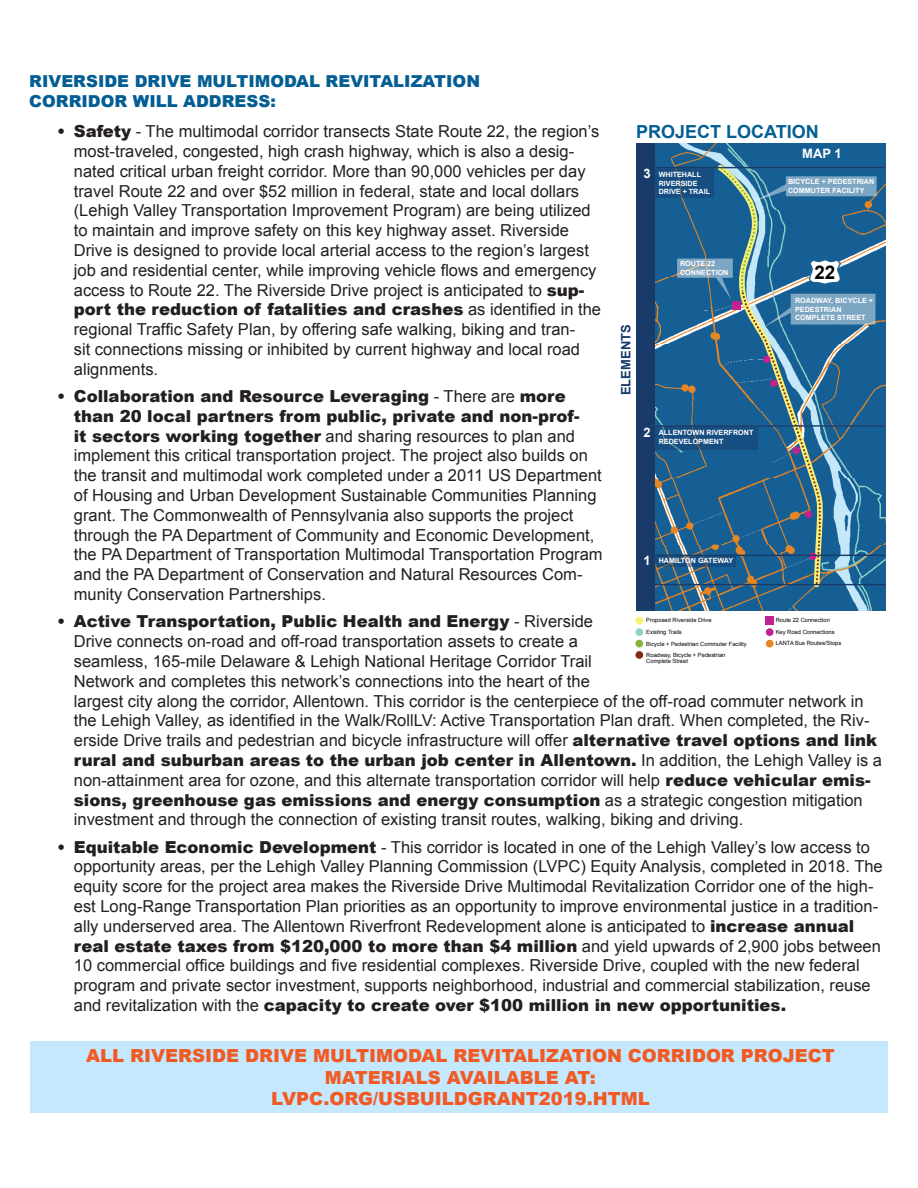
<style>
.page{position:relative;width:918px;height:1188px;background:#fff}
.page>*{position:absolute;margin:0;border:0;box-sizing:border-box;transform-origin:0 0}
.t1{font:700 18.9px "Arial";color:#050504}
.t2{font:900 18px/21.6px "Arial";color:#f15a24;text-align:center}
.t3{font:700 18px "Arial";color:#045e93}
.t4{font:16.5px/19.8px "Arial";color:#231f20}
.t5{font:900 16.5px/19.8px "Arial";color:#045e93}
.t6{font:700 12.9px "Arial";color:#183b6a}
.t7{font:700 12.9px "Arial";color:#fff}
.t8{font:10.65px "ESRI Default Marker";color:#c42190}
.t9{font:700 7.2px/8.7px "Arial";color:#fff}
.t10{font:5.7px/11.4px "Arial";color:#050504}
.s1{font-weight:900}
.s2{font-family:"ESRI Default Marker";font-weight:400;font-size:37.5px;color:#fff}
.s3{font-family:"ESRI Default Marker";font-weight:400;font-size:37.5px;color:#155f94}
.s4{font-size:12.9px}
</style>
<div class="page">
<div style="left:30px;top:1042px;width:858px;height:71px;background:#c4e8fd"></div>
<img style="left:654px;top:143px;width:232px;height:467px">
<div style="left:766px;top:628px;width:8px;height:8px;background:#c42190;border-radius:50%"></div>
<div style="left:766px;top:640px;width:8px;height:7px;background:#e68524;border-radius:50%"></div>
<div style="left:635px;top:628px;width:8px;height:8px;background:#92d3c8;border-radius:50%"></div>
<div style="left:635px;top:617px;width:8px;height:8px;background:#f6f177;border-radius:50%"></div>
<div style="left:635px;top:640px;width:8px;height:7px;background:#87b03f;border-radius:50%"></div>
<div style="left:635px;top:651px;width:8px;height:8px;background:#822a18;border-radius:50%"></div>
<div style="left:636px;top:143px;width:18px;height:467px;background:#183b6a"></div>
<div style="left:654px;top:168px;width:60px;height:30px;background:#164e81"></div>
<svg style="left:654px;top:427px;width:23px;height:22px"></svg>
<svg style="left:654px;top:556px;width:23px;height:11px"></svg>
<hr style="left:653px;top:167px;width:233px;height:1px;background:#183b6a">
<hr style="left:653px;top:425px;width:233px;height:2px;background:#183b6a">
<hr style="left:653px;top:555px;width:233px;height:1px;background:#183b6a">
<hr style="left:653px;top:584px;width:233px;height:1px;background:#183b6a">
<div style="left:766px;top:617px;width:8px;height:8px;background:#c42190"></div>
<svg style="left:677px;top:160px;width:200px;height:430px"></svg>
<p class="t5" style="left:29px;top:71px;width:452px">RIVERSIDE DRIVE MULTIMODAL REVITALIZATION<br>CORRIDOR WILL ADDRESS:</p>
<p class="t4" style="left:74px;top:122px;width:529px;text-indent:-16px"><span class="s1">• Safety</span> - The multimodal corridor transects State Route 22, the region’s most-traveled, congested, high crash highway, which is also a desig&shy;nated critical urban freight corridor. More than 90,000 vehicles per day travel Route 22 and over $52 million in federal, state and local dollars (Lehigh Valley Transportation Improvement Program) are being utilized to maintain and improve safety on this key highway asset. Riverside Drive is designed to provide local arterial access to the region’s largest job and residential center, while improving vehicle flows and emergency access to Route 22. The Riverside Drive project is anticipated to <span class="s1">sup&shy;port the reduction of fatalities and crashes</span> as identified in the regional Traffic Safety Plan, by offering safe walking, biking and tran-<br>sit connections missing or inhibited by current highway and local road alignments.</p>
<p class="t4" style="left:74px;top:386px;width:530px;text-indent:-16px"><span class="s1">• Collaboration and Resource Leveraging</span> - There are <span class="s1">more than 20 local partners from public, private and non-prof-<br>it sectors working together</span> and sharing resources to plan and implement this critical transportation project. The project also builds on the transit and multimodal work completed under a 2011 US Department of Housing and Urban Development Sustainable Communities Planning grant. The Commonwealth of Pennsylvania also supports the project through the PA Department of Community and Economic Development, the PA Department of Transportation Multimodal Transportation Program and the PA Department of Conservation and Natural Resources Com&shy;munity Conservation Partnerships.</p>
<p class="t4" style="left:74px;top:612px;width:810px;text-indent:-16px"><span class="s1">• Active Transportation, Public Health and Energy</span> - Riverside<br>Drive connects on-road and off-road transportation assets to create a<br>seamless, 165-mile Delaware &amp; Lehigh National Heritage Corridor Trail<br>Network and completes this network’s connections into the heart of the<br>largest city along the corridor, Allentown. This corridor is the centerpiece of the off-road commuter network in the Lehigh Valley, as identified in the Walk/RollLV: Active Transportation Plan draft. When completed, the Riv&shy;erside Drive trails and pedestrian and bicycle infrastructure will offer <span class="s1">alternative travel options and link rural and suburban areas to the urban job center in Allentown.</span> In addition, the Lehigh Valley is a non-attainment area for ozone, and this alternate transportation corridor will help <span class="s1">reduce vehicular emis&shy;sions, greenhouse gas emissions and energy consumption</span> as a strategic congestion mitigation investment and through the connection of existing transit routes, walking, biking and driving.</p>
<p class="t4" style="left:74px;top:837px;width:810px;text-indent:-16px"><span class="s1">• Equitable Economic Development</span> - This corridor is located in one of the Lehigh Valley’s low access to opportunity areas, per the Lehigh Valley Planning Commission (LVPC) Equity Analysis, completed in 2018. The equity score for the project area makes the Riverside Drive Multimodal Revitalization Corridor one of the high&shy;est Long-Range Transportation Plan priorities as an opportunity to improve environmental justice in a tradition&shy;ally underserved area. The Allentown Riverfront Redevelopment alone is anticipated to <span class="s1">increase annual real estate taxes from $120,000 to more than $4 million</span> and yield upwards of 2,900 jobs between 10 commercial office buildings and five residential complexes. Riverside Drive, coupled with the new federal program and private sector investment, supports neighborhood, industrial and commercial stabilization, reuse and revitalization with the <span class="s1">capacity to create over $100 million in new opportunities.</span></p>
<p class="t2" style="left:86px;top:1044px;width:750px">ALL RIVERSIDE DRIVE MULTIMODAL REVITALIZATION CORRIDOR PROJECT<br>MATERIALS AVAILABLE AT:<br>LVPC.ORG/USBUILDGRANT2019.HTML</p>
<p class="t3" style="left:636px;top:120px;width:184px">PROJECT LOCATION</p>
<p class="t7" style="left:802px;top:145px;width:41px">MAP 1</p>
<p class="t7" style="left:644px;top:165px;width:9px">3</p>
<p class="t9" style="left:659px;top:170px;width:53px">WHITEHALL<br>RIVERSIDE<br>DRIVE + TRAIL</p>
<p class="t9" style="left:788px;top:177px;width:88px">BICYCLE + PEDESTRIAN<br>COMMUTER FACILITY</p>
<p class="t1" style="left:809px;top:260px;width:34px"><span class="s2">£</span><span class="s3">¤</span>2 2</p>
<p class="t9" style="left:680px;top:260px;width:50px">ROUTE 22<br>CONNECTION</p>
<p class="t9" style="left:795px;top:296px;width:80px">ROADWAY, BICYCLE +<br>PEDESTRIAN<br>COMPLETE STREET</p>
<p class="t6" style="left:618px;top:395px;width:72px;rotate:-90deg">ELEMENTS</p>
<p class="t8" style="left:763px;top:353px;width:9px">!</p>
<p class="t8" style="left:770px;top:377px;width:9px">!</p>
<p class="t7" style="left:644px;top:424px;width:9px">2</p>
<p class="t9" style="left:659px;top:428px;width:96px">ALLENTOWN RIVERFRONT<br>REDEVELOPMENT</p>
<p class="t8" style="left:793px;top:444px;width:9px">!</p>
<p class="t8" style="left:805px;top:508px;width:9px">!</p>
<p class="t8" style="left:809px;top:550px;width:9px">!</p>
<p class="t9" style="left:644px;top:556px;width:91px"><span class="s4">1</span> HAMILTON GATEWAY</p>
<p class="t10" style="left:776px;top:615px;width:56px">Route 22 Connection</p>
<p class="t10" style="left:646px;top:615px;width:67px">Proposed Riverside Drive</p>
<p class="t10" style="left:776px;top:626px;width:60px">Key Road Connections</p>
<p class="t10" style="left:646px;top:626px;width:102px">Existing Trails<br>Bicycle + Pedestrian Commuter Facility<br>Roadway, Bicycle + Pedestrian</p>
<p class="t10" style="left:646px;top:656px;width:43px">Complete Street</p>
<p class="t10" style="left:776px;top:638px;width:67px">LANTA Bus Routes/Stops</p>
</div>
